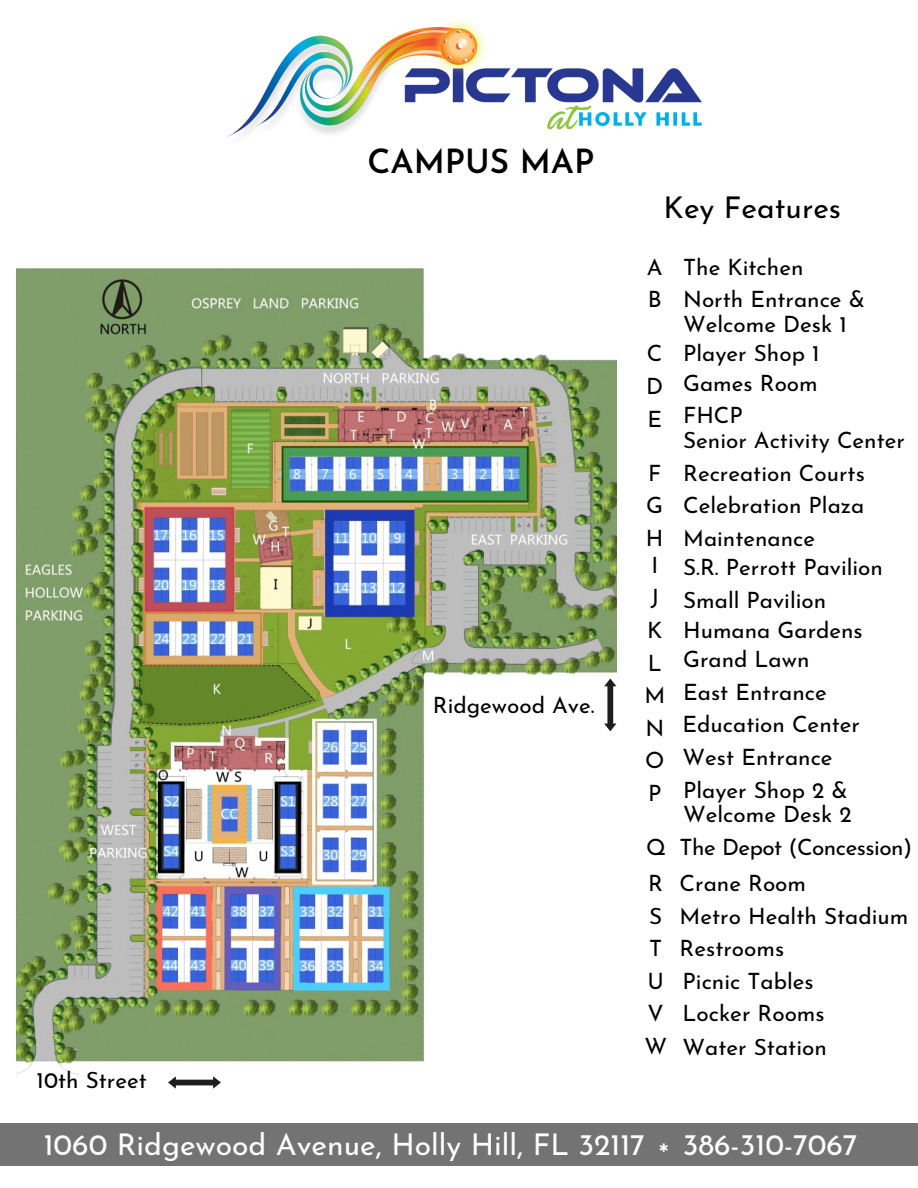
<style>
.page{position:relative;width:918px;height:1188px;background:#fff}
.page>*{position:absolute;margin:0;border:0;box-sizing:border-box;transform-origin:0 0}
.t1{font:600 33.3px "Josefin Sans";color:#000}
.t2{font:30px "Josefin Sans";color:#fff}
.t3{font:30px "Josefin Sans";color:#000}
.t4{font:22.5px/32.5px "Josefin Sans";color:#000}
.t5{font:22.5px/32.5px "Josefin Sans";letter-spacing:-.02em;color:#000}
</style>
<div class="page">
<img style="left:16px;top:267px;width:601px;height:807px">
<img style="left:227px;top:21px;width:474px;height:117px">
<svg style="left:604px;top:678px;width:12px;height:53px"></svg>
<svg style="left:168px;top:1076px;width:53px;height:13px"></svg>
<div style="left:0;top:1123px;width:918px;height:43px;background:#737373"></div>
<p class="t4" style="left:37px;top:1066px;width:112px">10th Street</p>
<h1 class="t1" style="left:367px;top:148px;width:228px">CAMPUS MAP</h1>
<p class="t4" style="left:433px;top:691px;width:163px">Ridgewood Ave.</p>
<h2 class="t3" style="left:664px;top:196px;width:179px">Key Features</h2>
<p class="t4" style="left:647px;top:253px;width:17px">A<br>B</p>
<p class="t4" style="left:646px;top:340px;width:18px;text-align:justify">C D E</p>
<p class="t4" style="left:646px;top:459px;width:19px;text-align:justify">F G H</p>
<p class="t4" style="left:644px;top:551px;width:22px;text-align:center">I<br>J<br>K<br>L<br>M<br>N<br>O<br>P</p>
<p class="t4" style="left:646px;top:831px;width:21px;line-height:36px">Q<br>R</p>
<p class="t4" style="left:644px;top:902px;width:24px">S<br>T<br>U<br>V<br>W</p>
<p class="t4" style="left:683px;top:253px;width:183px">The Kitchen<br>North Entrance &amp;</p>
<p class="t4" style="left:683px;top:312px;width:165px;line-height:29.2px">Welcome Desk 1<br>Player Shop 1<br>Games Room</p>
<p class="t4" style="left:683px;top:405px;width:223px;line-height:24.8px">FHCP<br>Senior Activity Center</p>
<p class="t4" style="left:683px;top:459px;width:183px;text-align:justify">Recreation Courts Celebration Plaza Maintenance</p>
<p class="t4" style="left:683px;top:553px;width:201px">S.R. Perrott Pavilion<br>Small Pavilion</p>
<p class="t4" style="left:683px;top:618px;width:181px;line-height:29.2px">Humana Gardens<br>Grand Lawn</p>
<p class="t4" style="left:683px;top:678px;width:179px">East Entrance<br>Education Center<br>West Entrance<br>Player Shop 2 &amp;</p>
<p class="t5" style="left:680px;top:801px;width:234px">Welcome Desk 2<br>The Depot (Concession)</p>
<p class="t4" style="left:680px;top:869px;width:230px">Crane Room<br>Metro Health Stadium<br>Restrooms<br>Picnic Tables<br>Locker Rooms<br>Water Station</p>
<h2 class="t2" style="left:44px;top:1133px;width:603px">1060 Ridgewood Avenue, Holly Hill, FL 32117</h2>
<h2 class="t2" style="left:683px;top:1133px;width:176px">386-310-7067</h2>
<h2 class="t2" style="left:659px;top:1142px;width:12px">*</h2>
</div>
